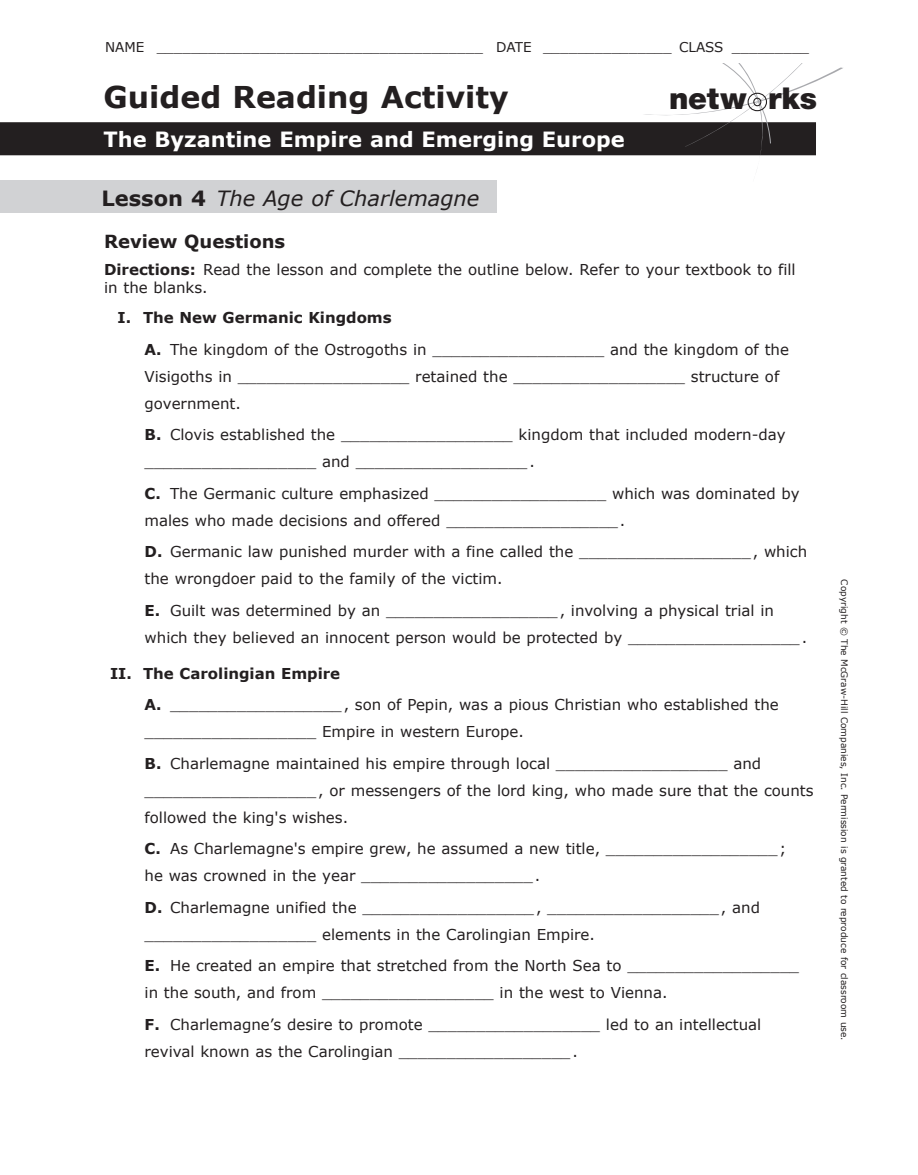
<style>
.page{position:relative;width:918px;height:1175px;background:#fff}
.page>*{position:absolute;margin:0;border:0;box-sizing:border-box;transform-origin:0 0}
.t1{font:900 30.15px "Helvetica Neue LT Std";color:#231f20}
.t2{font:700 30px "Verdana";color:#231f20}
.t3{font:700 21px "Verdana";color:#fff}
.t4{font:italic 21px "Verdana";color:#231f20}
.t5{font:700 18px "Verdana";color:#231f20}
.t6{font:15px/27px "Verdana";color:#231f20}
.t7{font:13.5px "Verdana";color:#231f20}
.t8{font:9px "Verdana";color:#231f20}
.s1{font-weight:700;font-style:normal}
.s2{font-weight:700}
</style>
<div class="page">
<div style="left:0;top:122px;width:816px;height:33px;background:#231f20"></div>
<svg style="left:642px;top:63px;width:201px;height:93px"></svg>
<div style="left:0;top:180px;width:497px;height:33px;background:#d1d2d4"></div>
<p class="t7" style="left:105px;top:39px;width:706px">NAME ______________________________________ DATE _______________ CLASS _________</p>
<h1 class="t1" style="left:669px;top:81px;width:150px">netw rks</h1>
<h3 class="t3" style="left:104px;top:126px;width:523px">The Byzantine Empire and Emerging Europe</h3>
<h2 class="t2" style="left:104px;top:78px;width:407px">Guided Reading Activity</h2>
<h3 class="t4" style="left:102px;top:184px;width:379px"><span class="s1">Lesson 4</span> The Age of Charlemagne</h3>
<p class="t5" style="left:104px;top:230px;width:183px">Review Questions</p>
<p class="t6" style="left:104px;top:260px;width:693px;line-height:18px"><span class="s2">Directions:</span> Read the lesson and complete the outline below. Refer to your textbook to fill in the blanks.</p>
<p class="t6" style="left:145px;top:301px;width:646px;line-height:31.5px;text-indent:-27px"><span class="s2">I. The New Germanic Kingdoms<br>A.</span> The kingdom of the Ostrogoths in __________________ and the kingdom of the</p>
<p class="t6" style="left:145px;top:362px;width:636px">Visigoths in __________________ retained the __________________ structure of government.</p>
<p class="t6" style="left:145px;top:421px;width:643px"><span class="s2">B.</span> Clovis established the __________________ kingdom that included modern-day __________________ and __________________ .</p>
<p class="t6" style="left:145px;top:479px;width:657px"><span class="s2">C.</span> The Germanic culture emphasized __________________ which was dominated by males who made decisions and offered __________________ .</p>
<p class="t6" style="left:145px;top:538px;width:664px"><span class="s2">D.</span> Germanic law punished murder with a fine called the __________________ , which the wrongdoer paid to the family of the victim.</p>
<p class="t6" style="left:145px;top:596px;width:664px"><span class="s2">E.</span> Guilt was determined by an __________________ , involving a physical trial in which they believed an innocent person would be protected by __________________ .</p>
<p class="t6" style="left:145px;top:657px;width:636px;line-height:31.5px;text-indent:-34px"><span class="s2">II. The Carolingian Empire<br>A.</span> __________________ , son of Pepin, was a pious Christian who established the</p>
<p class="t6" style="left:145px;top:715px;width:618px;line-height:31.5px">__________________ Empire in western Europe.<br><span class="s2">B.</span> Charlemagne maintained his empire through local __________________ and</p>
<p class="t6" style="left:145px;top:776px;width:671px">__________________ , or messengers of the lord king, who made sure that the counts followed the king's wishes.</p>
<p class="t6" style="left:145px;top:835px;width:643px"><span class="s2">C.</span> As Charlemagne's empire grew, he assumed a new title, __________________ ; he was crowned in the year __________________ .</p>
<p class="t6" style="left:145px;top:893px;width:617px"><span class="s2">D.</span> Charlemagne unified the __________________ , __________________ , and __________________ elements in the Carolingian Empire.</p>
<p class="t6" style="left:145px;top:952px;width:656px"><span class="s2">E.</span> He created an empire that stretched from the North Sea to __________________ in the south, and from __________________ in the west to Vienna.</p>
<p class="t6" style="left:145px;top:1010px;width:618px"><span class="s2">F.</span> Charlemagne’s desire to promote __________________ led to an intellectual revival known as the Carolingian __________________ .</p>
<p class="t8" style="left:850px;top:579px;width:463px;rotate:90deg">Copyright © The McGraw-Hill Companies, Inc. Permission is granted to reproduce for classroom use.</p>
</div>
